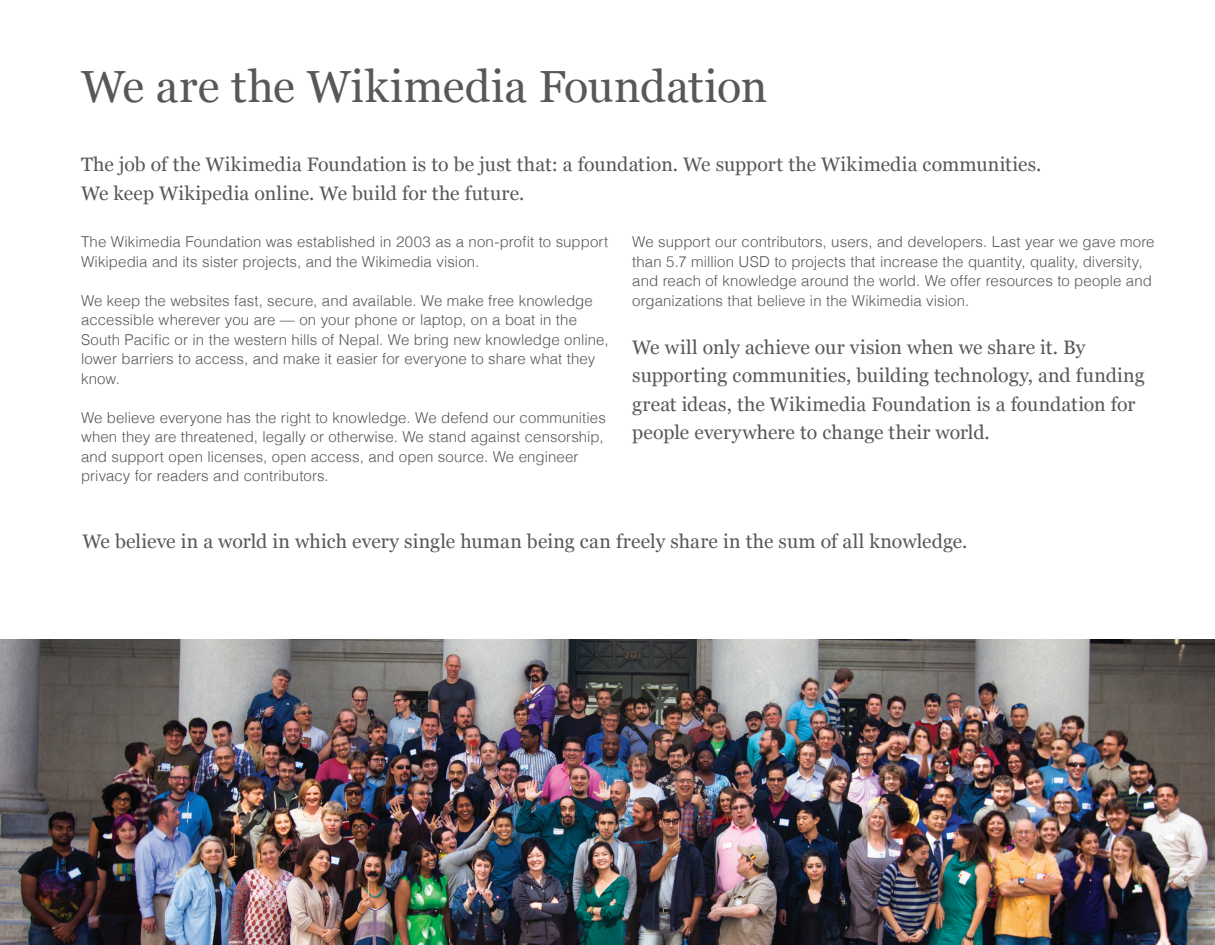
<style>
.page{position:relative;width:1215px;height:945px;background:#fff}
.page>*{position:absolute;margin:0;border:0;box-sizing:border-box;transform-origin:0 0}
.t1{font:45px "Georgia";letter-spacing:.005em;color:#57585a}
.t2{font:19.5px/28.5px "Georgia";letter-spacing:.005em;color:#57585a}
.t3{font:300 15px/19.5px "Helvetica";letter-spacing:.005em;color:#57585a}
</style>
<div class="page">
<img style="left:0;top:640px;width:1215px;height:305px">
<h1 class="t1" style="left:81px;top:53px;width:688px">We are the Wikimedia Foundation</h1>
<h2 class="t2" style="left:81px;top:150px;width:962px">The job of the Wikimedia Foundation is to be just that: a foundation. We support the Wikimedia communities.<br>We keep Wikipedia online. We build for the future.</h2>
<p class="t3" style="left:81px;top:231px;width:529px">The Wikimedia Foundation was established in 2003 as a non-profit to support<br>Wikipedia and its sister projects, and the Wikimedia vision.</p>
<p class="t3" style="left:81px;top:290px;width:529px">We keep the websites fast, secure, and available. We make free knowledge accessible wherever you are — on your phone or laptop, on a boat in the South Pacific or in the western hills of Nepal. We bring new knowledge online, lower barriers to access, and make it easier for everyone to share what they know.</p>
<p class="t3" style="left:81px;top:407px;width:526px">We believe everyone has the right to knowledge. We defend our communities when they are threatened, legally or otherwise. We stand against censorship, and support open licenses, open access, and open source. We engineer privacy for readers and contributors.</p>
<p class="t3" style="left:632px;top:231px;width:524px">We support our contributors, users, and developers. Last year we gave more than 5.7 million USD to projects that increase the quantity, quality, diversity, and reach of knowledge around the world. We offer resources to people and organizations that believe in the Wikimedia vision.</p>
<h2 class="t2" style="left:632px;top:332px;width:514px">We will only achieve our vision when we share it. By supporting communities, building technology, and funding great ideas, the Wikimedia Foundation is a foundation for people everywhere to change their world.</h2>
<h2 class="t2" style="left:83px;top:527px;width:887px">We believe in a world in which every single human being can freely share in the sum of all knowledge.</h2>
</div>
